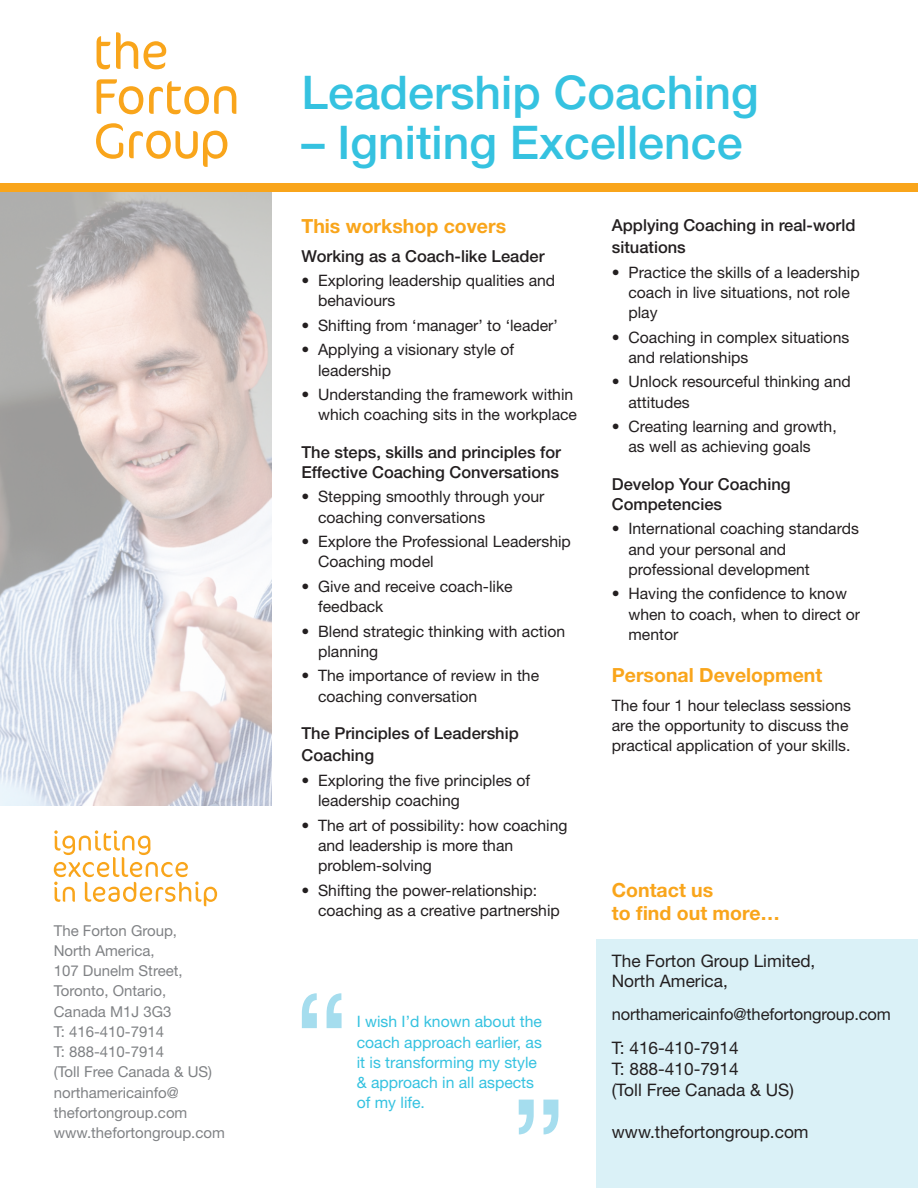
<style>
.page{position:relative;width:918px;height:1188px;background:#fff}
.page>*{position:absolute;margin:0;border:0;box-sizing:border-box;transform-origin:0 0}
.t1{font:135px "Helvetica Neue";color:#a5ddee}
.t2{font:500 46.5px "Helvetica Neue";color:#35c2e0}
.t3{font:700 19.5px/22.5px "Helvetica Neue";color:#f9a51b}
.t4{font:17.25px/20.2px "Helvetica Neue";color:#231f20}
.t5{font:500 16.5px/20.2px "Helvetica Neue";color:#231f20}
.t6{font:16.5px "Helvetica Neue";letter-spacing:-.01em;color:#231f20}
.t7{font:15.75px/20.2px "Helvetica Neue";color:#231f20}
.t8{font:15.75px/20.2px "Helvetica Neue";color:#35c2e0}
.t9{font:15px/20.2px "Helvetica Neue";color:#808285}
</style>
<div class="page">
<img style="left:0;top:192px;width:272px;height:614px">
<div style="left:0;top:184px;width:918px;height:8px;background:#f9a51b"></div>
<svg style="left:97px;top:36px;width:13px;height:33px"></svg>
<svg style="left:116px;top:32px;width:22px;height:37px"></svg>
<svg style="left:144px;top:41px;width:22px;height:28px"></svg>
<svg style="left:97px;top:79px;width:46px;height:35px"></svg>
<svg style="left:149px;top:81px;width:87px;height:33px"></svg>
<svg style="left:96px;top:123px;width:27px;height:36px"></svg>
<svg style="left:129px;top:131px;width:98px;height:36px"></svg>
<svg style="left:54px;top:830px;width:163px;height:76px"></svg>
<div style="left:597px;top:939px;width:321px;height:249px;background:#daf1f7"></div>
<p class="t9" style="left:54px;top:920px;width:125px">The Forton Group,</p>
<p class="t9" style="left:54px;top:940px;width:102px">North America,</p>
<p class="t9" style="left:54px;top:961px;width:130px">107 Dunelm Street,</p>
<p class="t9" style="left:54px;top:981px;width:114px">Toronto, Ontario,</p>
<p class="t9" style="left:54px;top:1001px;width:119px">Canada M1J 3G3</p>
<p class="t9" style="left:54px;top:1021px;width:112px">T: 416-410-7914</p>
<p class="t9" style="left:54px;top:1042px;width:160px">T: 888-410-7914<br>(Toll Free Canada &amp; US)</p>
<p class="t9" style="left:54px;top:1082px;width:135px">northamericainfo@ thefortongroup.com</p>
<p class="t9" style="left:54px;top:1123px;width:173px">www.thefortongroup.com</p>
<p class="t2" style="left:301px;top:65px;width:459px">Leadership Coaching</p>
<p class="t2" style="left:301px;top:115px;width:443px">– Igniting Excellence</p>
<p class="t3" style="left:301px;top:214px;width:206px">This workshop covers</p>
<p class="t5" style="left:301px;top:246px;width:245px">Working as a Coach-like Leader</p>
<p class="t7" style="left:318px;top:270px;width:239px;text-indent:-17px">• Exploring leadership qualities and behaviours</p>
<p class="t7" style="left:301px;top:315px;width:258px">• Shifting from ‘manager’ to ‘leader’</p>
<p class="t7" style="left:318px;top:340px;width:198px;text-indent:-17px">• Applying a visionary style of leadership</p>
<p class="t7" style="left:301px;top:384px;width:277px;text-align:right">• Understanding the framework within which coaching sits in the workplace</p>
<p class="t5" style="left:301px;top:442px;width:261px">The steps, skills and principles for<br>Effective Coaching Conversations</p>
<p class="t7" style="left:318px;top:487px;width:228px;text-indent:-17px">• Stepping smoothly through your coaching conversations</p>
<p class="t7" style="left:318px;top:531px;width:254px;text-indent:-17px">• Explore the Professional Leadership<br>Coaching model</p>
<p class="t7" style="left:318px;top:576px;width:196px;text-indent:-17px">• Give and receive coach-like feedback</p>
<p class="t7" style="left:318px;top:621px;width:249px;text-indent:-17px">• Blend strategic thinking with action planning</p>
<p class="t7" style="left:318px;top:666px;width:223px;text-indent:-17px">• The importance of review in the coaching conversation</p>
<p class="t5" style="left:301px;top:722px;width:219px;line-height:22.5px">The Principles of Leadership<br>Coaching</p>
<p class="t7" style="left:318px;top:770px;width:214px;text-indent:-17px">• Exploring the five principles of leadership coaching</p>
<p class="t7" style="left:318px;top:815px;width:251px;text-indent:-17px">• The art of possibility: how coaching and leadership is more than problem-solving</p>
<p class="t7" style="left:318px;top:880px;width:243px;text-indent:-17px">• Shifting the power-relationship: coaching as a creative partnership</p>
<p class="t1" style="left:293px;top:961px;width:59px">“</p>
<p class="t8" style="left:357px;top:1011px;width:187px">I wish I’d known about the coach approach earlier, as it is transforming my style &amp; approach in all aspects</p>
<p class="t8" style="left:357px;top:1092px;width:70px">of my life.</p>
<p class="t1" style="left:510px;top:1067px;width:59px">”</p>
<p class="t5" style="left:612px;top:213px;width:245px;line-height:22.5px">Applying Coaching in real-world situations</p>
<p class="t7" style="left:628px;top:262px;width:233px;text-indent:-17px">• Practice the skills of a leadership coach in live situations, not role play</p>
<p class="t7" style="left:628px;top:327px;width:222px;text-indent:-17px">• Coaching in complex situations and relationships</p>
<p class="t7" style="left:628px;top:371px;width:224px;text-indent:-17px">• Unlock resourceful thinking and attitudes</p>
<p class="t7" style="left:612px;top:416px;width:226px;text-align:center">• Creating learning and growth, as well as achieving goals</p>
<p class="t5" style="left:612px;top:473px;width:180px">Develop Your Coaching<br>Competencies</p>
<p class="t7" style="left:628px;top:518px;width:232px;text-indent:-17px">• International coaching standards and your personal and professional development</p>
<p class="t7" style="left:628px;top:583px;width:233px;text-indent:-17px">• Having the confidence to know when to coach, when to direct or mentor</p>
<p class="t3" style="left:612px;top:663px;width:212px">Personal Development</p>
<p class="t7" style="left:612px;top:695px;width:241px">The four 1 hour teleclass sessions are the opportunity to discuss the practical application of your skills.</p>
<p class="t3" style="left:612px;top:878px;width:170px">Contact us<br>to find out more…</p>
<p class="t4" style="left:612px;top:950px;width:205px">The Forton Group Limited,<br>North America,</p>
<p class="t6" style="left:612px;top:1004px;width:280px">northamericainfo@thefortongroup.com</p>
<p class="t4" style="left:612px;top:1037px;width:128px">T: 416-410-7914</p>
<p class="t4" style="left:612px;top:1058px;width:184px;line-height:21px">T: 888-410-7914<br>(Toll Free Canada &amp; US)</p>
<p class="t4" style="left:612px;top:1121px;width:198px">www.thefortongroup.com</p>
</div>
